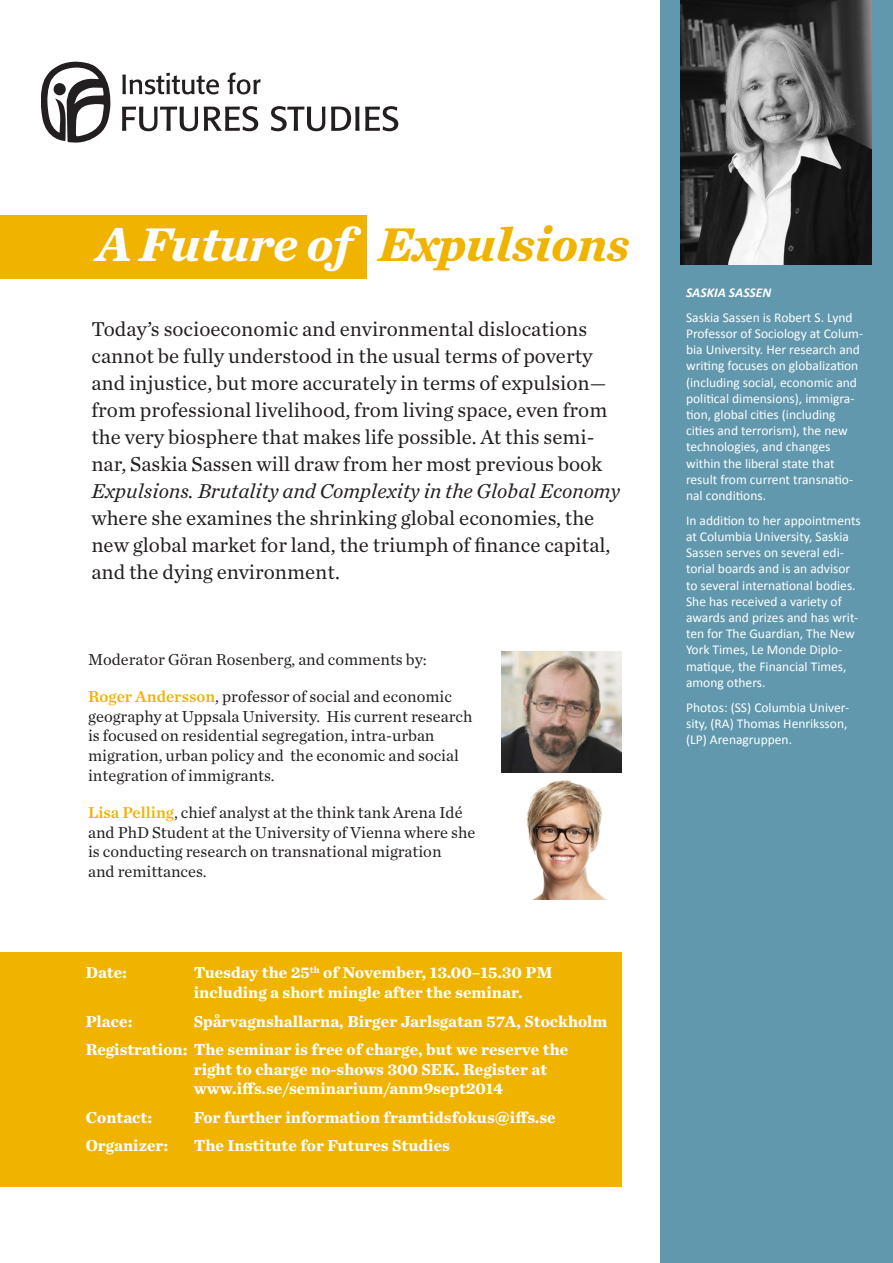
<style>
.page{position:relative;width:893px;height:1263px;background:#fff}
.page>*{position:absolute;margin:0;border:0;box-sizing:border-box;transform-origin:0 0}
.t1{font:italic 700 49.5px "Chronicle Text G1";color:#f0b300}
.t2{font:21px/27px "Chronicle Text G1";color:#231f20}
.t3{font:16.5px/19.8px "Chronicle Text G1";color:#231f20}
.t4{font:700 16.5px/19.8px "Chronicle Text G1";color:#fff}
.t5{font:13.5px/16.2px "Calibri";color:#fff}
.t6{font:italic 700 13.5px "Calibri";color:#fff}
.s1{color:#fff}
.s2{font-style:italic}
.s3{font-family:"Chronicle Text G1 Semi";color:#f0b300}
</style>
<div class="page">
<div style="left:0;top:215px;width:367px;height:64px;background:#f0b300"></div>
<div style="left:660px;top:0;width:233px;height:1263px;background:#6198ae"></div>
<svg style="left:41px;top:62px;width:70px;height:80px"></svg>
<svg style="left:122px;top:73px;width:97px;height:21px"></svg>
<svg style="left:228px;top:73px;width:33px;height:21px"></svg>
<svg style="left:122px;top:107px;width:76px;height:24px"></svg>
<svg style="left:204px;top:106px;width:54px;height:25px"></svg>
<svg style="left:271px;top:106px;width:54px;height:25px"></svg>
<svg style="left:331px;top:106px;width:67px;height:25px"></svg>
<div style="left:0;top:952px;width:621px;height:235px;background:#f0b300"></div>
<img style="left:680px;top:0;width:192px;height:265px">
<img style="left:526px;top:780px;width:80px;height:119px">
<img style="left:502px;top:652px;width:119px;height:120px">
<p class="t1" style="left:96px;top:204px;width:535px"><span class="s1">A Future of</span> Expulsions</p>
<p class="t2" style="left:91px;top:314px;width:530px">Today’s socioeconomic and environmental dislocations cannot be fully understood in the usual terms of poverty and injustice, but more accurately in terms of expulsion— from professional livelihood, from living space, even from the very biosphere that makes life possible. At this semi&shy;nar, Saskia Sassen will draw from her most previous book <span class="s2">Expulsions. Brutality and Complexity in the Global Economy </span>where she examines the shrinking global economies, the new global market for land, the triumph of finance capital, and the dying environment.</p>
<p class="t3" style="left:88px;top:649px;width:340px">Moderator Göran Rosenberg, and comments by:</p>
<p class="t3" style="left:88px;top:685px;width:386px"><span class="s3">Roger Andersson</span>, professor of social and economic geography at Uppsala University. His current research is focused on residential segregation, intra-urban migration, urban policy and the economic and social integration of immigrants.</p>
<p class="t3" style="left:88px;top:801px;width:389px"><span class="s3">Lisa Pelling</span>, chief analyst at the think tank Arena Idé and PhD Student at the University of Vienna where she is conducting research on transnational migration<br>and remittances.</p>
<p class="t4" style="left:86px;top:962px;width:43px">Date:</p>
<p class="t4" style="left:194px;top:962px;width:360px">Tuesday the 25<sup>th</sup> of November, 13.00–15.30 PM including a short mingle after the seminar.</p>
<p class="t4" style="left:86px;top:1010px;width:48px">Place:</p>
<p class="t4" style="left:194px;top:1010px;width:415px">Spårvagnshallarna, Birger Jarlsgatan 57A, Stockholm</p>
<p class="t4" style="left:194px;top:1038px;width:376px;text-indent:-108px">Registration: The seminar is free of charge, but we reserve the right to charge no-shows 300 SEK. Register at www.iffs.se/seminarium/anm9sept2014</p>
<p class="t4" style="left:86px;top:1106px;width:68px">Contact:</p>
<p class="t4" style="left:194px;top:1106px;width:364px">For further information framtidsfokus@iffs.se</p>
<p class="t4" style="left:86px;top:1134px;width:84px">Organizer:</p>
<p class="t4" style="left:194px;top:1134px;width:258px">The Institute for Futures Studies</p>
<p class="t6" style="left:686px;top:284px;width:87px">SASKIA SASSEN</p>
<p class="t5" style="left:686px;top:309px;width:179px">Saskia Sassen is Robert S. Lynd<br>Professor of Sociology at Colum&shy;bia University. Her research and writing focuses on globalization (including social, economic and political dimensions), immigra&shy;tion, global cities (including cities and terrorism), the new technologies, and changes within the liberal state that result from current transnatio&shy;nal conditions.</p>
<p class="t5" style="left:686px;top:512px;width:176px">In addition to her appointments at Columbia University, Saskia<br>Sassen serves on several edi&shy;torial boards and is an advisor to several international bodies.<br>She has received a variety of awards and prizes and has writ&shy;ten for The Guardian, The New<br>York Times, Le Monde Diplo&shy;matique, the Financial Times, among others.</p>
<p class="t5" style="left:686px;top:699px;width:165px">Photos: (SS) Columbia Univer&shy;sity, (RA) Thomas Henriksson, (LP) Arenagruppen.</p>
</div>
